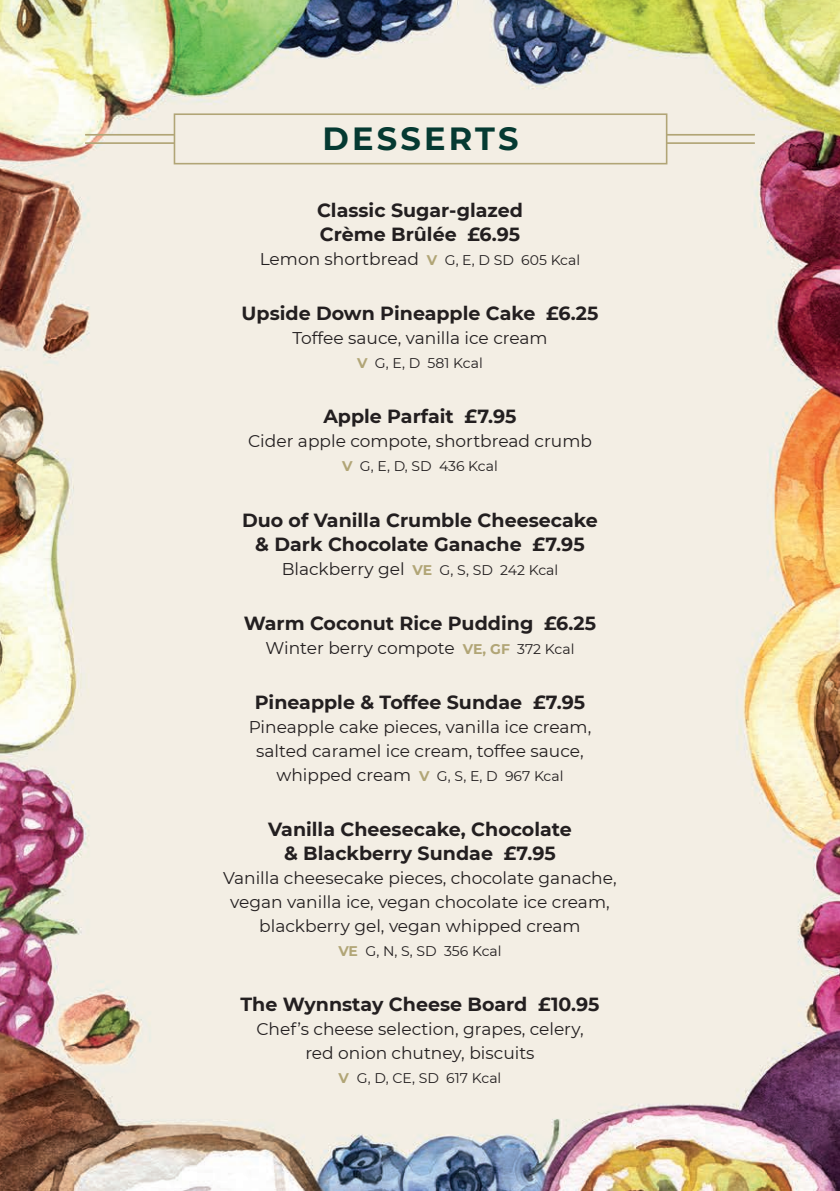
<style>
.page{position:relative;width:840px;height:1191px;background:#fff}
.page>*{position:absolute;margin:0;border:0;box-sizing:border-box;transform-origin:0 0}
.t1{font:700 32px "Montserrat";letter-spacing:.1em;color:#053a32}
.t2{font:700 19px/24px "Montserrat";color:#231f20;text-align:center}
.t3{font:17px/24px "Montserrat";color:#231f20;text-align:center}
.t4{font:14px "Montserrat";color:#231f20}
.s1{font-weight:700;font-size:14px;color:#b1a576}
.s2{font-size:14px}
.s3{font-weight:700;color:#b1a576}
.s4{font-size:17px}
</style>
<div class="page">
<img style="left:0;top:0;width:839px;height:1191px">
<div style="left:173px;top:113px;width:494px;height:51px;border:2px solid #b1a576"></div>
<hr style="left:85px;top:134px;width:90px;height:2px;background:#b1a576">
<hr style="left:85px;top:142px;width:90px;height:2px;background:#b1a576">
<hr style="left:666px;top:134px;width:88px;height:2px;background:#b1a576">
<hr style="left:666px;top:142px;width:88px;height:2px;background:#b1a576">
<h1 class="t1" style="left:322px;top:116px;width:197px">DESSERTS</h1>
<p class="t2" style="left:317px;top:197px;width:207px;text-align:left">Classic Sugar-glazed<br>Crème Brûlée £6.95</p>
<p class="t3" style="left:259px;top:246px;width:322px">Lemon shortbread <span class="s1">V</span> <span class="s2">G, E, D SD 605 Kcal</span></p>
<p class="t2" style="left:241px;top:300px;width:358px">Upside Down Pineapple Cake £6.25</p>
<p class="t3" style="left:292px;top:325px;width:257px">Toffee sauce, vanilla ice cream</p>
<p class="t4" style="left:357px;top:353px;width:127px"><span class="s3">V</span> G, E, D 581 Kcal</p>
<p class="t2" style="left:323px;top:403px;width:195px">Apple Parfait £7.95</p>
<p class="t3" style="left:248px;top:429px;width:345px">Cider apple compote, shortbread crumb</p>
<p class="t4" style="left:342px;top:457px;width:157px"><span class="s3">V</span> G, E, D, SD 436 Kcal</p>
<p class="t2" style="left:242px;top:507px;width:357px">Duo of Vanilla Crumble Cheesecake &amp; Dark Chocolate Ganache £7.95</p>
<p class="t3" style="left:281px;top:556px;width:278px">Blackberry gel <span class="s1">VE</span> <span class="s2">G, S, SD 242 Kcal</span></p>
<p class="t2" style="left:244px;top:610px;width:354px">Warm Coconut Rice Pudding £6.25</p>
<p class="t3" style="left:265px;top:635px;width:310px">Winter berry compote <span class="s1">VE, GF</span> <span class="s2">372 Kcal</span></p>
<p class="t2" style="left:255px;top:689px;width:331px">Pineapple &amp; Toffee Sundae £7.95</p>
<p class="t3" style="left:248px;top:714px;width:344px">Pineapple cake pieces, vanilla ice cream, salted caramel ice cream, toffee sauce,</p>
<p class="t4" style="left:276px;top:766px;width:288px"><span class="s4">whipped cream</span> <span class="s3">V</span> G, S, E, D 967 Kcal</p>
<p class="t2" style="left:268px;top:816px;width:305px">Vanilla Cheesecake, Chocolate &amp; Blackberry Sundae £7.95</p>
<p class="t3" style="left:223px;top:865px;width:395px">Vanilla cheesecake pieces, chocolate ganache, vegan vanilla ice, vegan chocolate ice cream, blackberry gel, vegan whipped cream</p>
<p class="t4" style="left:338px;top:941px;width:165px"><span class="s3">VE</span> G, N, S, SD 356 Kcal</p>
<p class="t2" style="left:240px;top:991px;width:360px">The Wynnstay Cheese Board £10.95</p>
<p class="t3" style="left:256px;top:1016px;width:328px">Chef’s cheese selection, grapes, celery, red onion chutney, biscuits</p>
<p class="t4" style="left:338px;top:1068px;width:164px"><span class="s3">V</span> G, D, CE, SD 617 Kcal</p>
</div>
